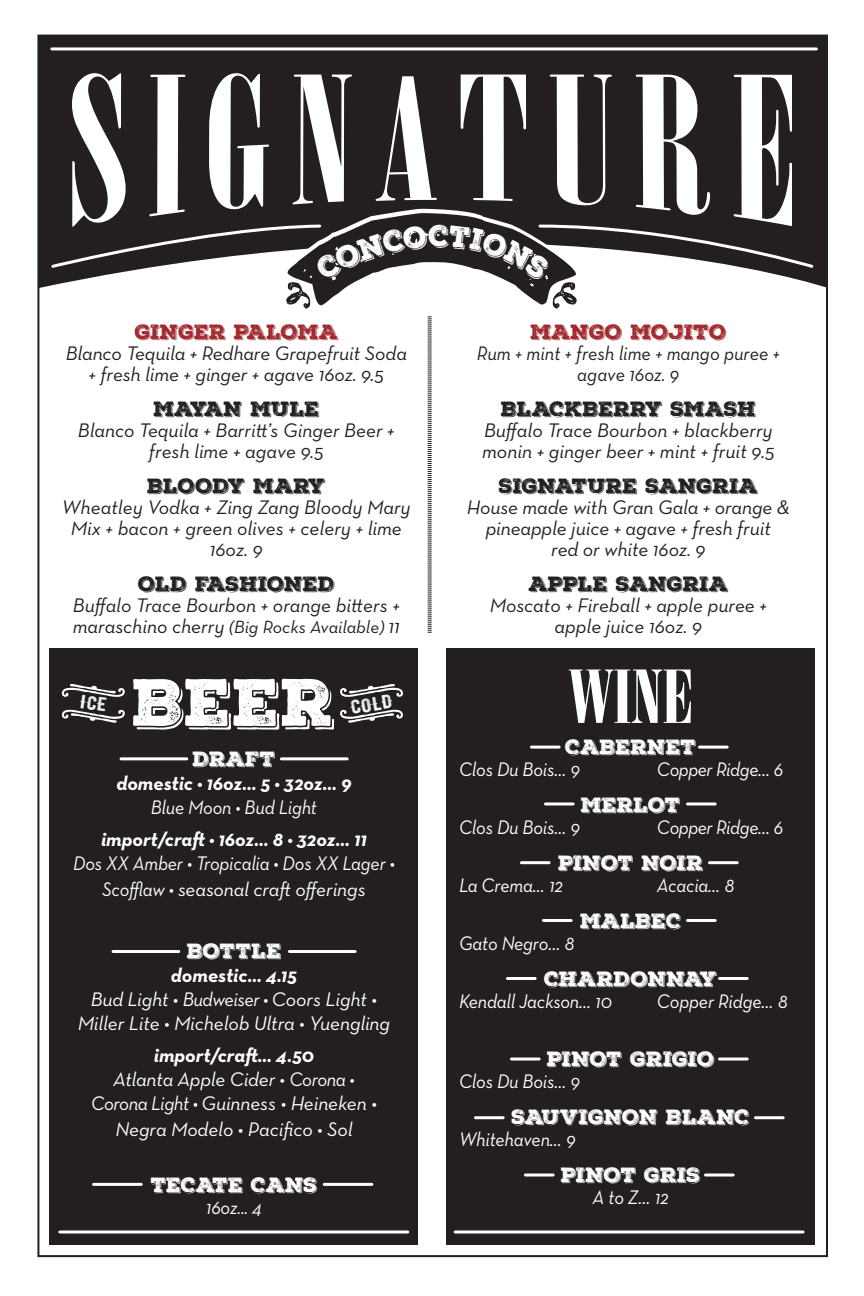
<style>
.page{position:relative;width:864px;height:1296px;background:#fff}
.page>*{position:absolute;margin:0;border:0;box-sizing:border-box;transform-origin:0 0}
.t1{font:74px "Onyx BT";color:#fff;scale:1.09 1}
.t2{font:64.8px "Nexa Rust Slab Black Shadow 01";color:#fff}
.t3{font:28.8px "Nexa Rust Slab Black Shadow 01";color:#fff;scale:.95 1}
.t4{font:italic 20px/21px "Neutraface Text";color:#231f20;text-align:center}
.t5{font:italic 20px/26px "Neutraface Text";letter-spacing:-.01em;color:#fff;text-align:center;scale:.93 1}
.t6{font:italic 20px/24px "Neutraface Text";letter-spacing:-.01em;color:#fff;text-align:center}
.t7{font:20px "Nexa Rust Slab Black Shadow 01";letter-spacing:.005em;color:#fff}
.t8{font:italic 700 20px "Neutraface Text";color:#fff}
.t9{font:20px "Nexa Rust Slab Black Shadow 01";color:#231f20}
.t10{font:italic 20px/21px "Neutraface Text";color:#231f20;text-align:center;scale:.94 1}
.t11{font:20px "Nexa Rust Slab Black Shadow 01";letter-spacing:.01em;color:#a1292e}
.t12{font:19.4px "BERNIERDISTRESSED";color:#fff;scale:1.25 1}
.t13{font:italic 18px "Neutraface Text";color:#231f20}
.s1{font-size:20px}
</style>
<div class="page">
<div style="left:49px;top:648px;width:369px;height:596px;background:#231f20"></div>
<div style="left:446px;top:648px;width:369px;height:596px;background:#231f20"></div>
<div style="left:39px;top:36px;width:789px;height:252px;background:#231f20"></div>
<hr style="left:52px;top:47px;width:764px;height:3px;background:#fff">
<svg style="left:60px;top:1230px;width:348px;height:4px"></svg>
<svg style="left:455px;top:1230px;width:348px;height:4px"></svg>
<hr style="left:121px;top:757px;width:66px;height:3px;background:#fff">
<hr style="left:113px;top:950px;width:66px;height:3px;background:#fff">
<hr style="left:94px;top:1183px;width:47px;height:3px;background:#fff">
<hr style="left:324px;top:1183px;width:48px;height:3px;background:#fff">
<hr style="left:281px;top:757px;width:66px;height:3px;background:#fff">
<hr style="left:289px;top:950px;width:66px;height:3px;background:#fff">
<svg style="left:428px;top:316px;width:4px;height:317px"></svg>
<svg style="left:340px;top:710px;width:63px;height:13px"></svg>
<svg style="left:340px;top:684px;width:63px;height:13px"></svg>
<hr style="left:699px;top:746px;width:28px;height:3px;background:#fff">
<hr style="left:687px;top:802px;width:28px;height:3px;background:#fff">
<hr style="left:709px;top:861px;width:28px;height:3px;background:#fff">
<hr style="left:687px;top:919px;width:28px;height:3px;background:#fff">
<hr style="left:719px;top:977px;width:28px;height:3px;background:#fff">
<hr style="left:719px;top:1058px;width:28px;height:3px;background:#fff">
<hr style="left:755px;top:1116px;width:28px;height:3px;background:#fff">
<hr style="left:705px;top:1174px;width:28px;height:3px;background:#fff">
<hr style="left:531px;top:746px;width:28px;height:3px;background:#fff">
<hr style="left:545px;top:802px;width:28px;height:3px;background:#fff">
<hr style="left:521px;top:861px;width:28px;height:3px;background:#fff">
<hr style="left:543px;top:919px;width:28px;height:3px;background:#fff">
<hr style="left:507px;top:977px;width:28px;height:3px;background:#fff">
<hr style="left:511px;top:1058px;width:28px;height:3px;background:#fff">
<hr style="left:475px;top:1116px;width:28px;height:3px;background:#fff">
<hr style="left:525px;top:1174px;width:28px;height:3px;background:#fff">
<svg style="left:50px;top:73px;width:765px;height:236px"></svg>
<svg style="left:62px;top:684px;width:63px;height:39px"></svg>
<h3 class="t3" style="left:428px;top:216px;width:23px">C</h3>
<p class="t11" style="left:135px;top:318px;width:205px">GINGER PALOMA</p>
<p class="t4" style="left:66px;top:342px;width:343px">Blanco Tequila + Redhare Grapefruit Soda + fresh lime + ginger + agave 16oz. 9.5</p>
<p class="t9" style="left:153px;top:395px;width:168px">MAYAN MULE</p>
<p class="t4" style="left:78px;top:419px;width:318px">Blanco Tequila + Barritt’s Ginger Beer + fresh lime + agave 9.5</p>
<p class="t9" style="left:147px;top:472px;width:180px">BLOODY MARY</p>
<p class="t4" style="left:62px;top:496px;width:350px">Wheatley Vodka + Zing Zang Bloody Mary<br>Mix + bacon + green olives + celery + lime<br>16oz. 9</p>
<p class="t9" style="left:138px;top:570px;width:198px">OLD FASHIONED</p>
<p class="t4" style="left:73px;top:594px;width:328px">Buffalo Trace Bourbon + orange bitters +</p>
<p class="t13" style="left:73px;top:615px;width:329px"><span class="s1">maraschino cherry</span> (Big Rocks Available) <span class="s1">11</span></p>
<p class="t11" style="left:530px;top:318px;width:198px">MANGO MOJITO</p>
<p class="t10" style="left:477px;top:342px;width:324px">Rum + mint + fresh lime + mango puree + agave 16oz. 9</p>
<p class="t9" style="left:501px;top:395px;width:257px">BLACKBERRY SMASH</p>
<p class="t4" style="left:482px;top:419px;width:294px;text-align:left">Buffalo Trace Bourbon + blackberry monin + ginger beer + mint + fruit 9.5</p>
<p class="t9" style="left:499px;top:472px;width:260px">SIGNATURE SANGRIA</p>
<p class="t4" style="left:467px;top:496px;width:325px">House made with Gran Gala + orange &amp; pineapple juice + agave + fresh fruit<br>red or white 16oz. 9</p>
<p class="t9" style="left:529px;top:570px;width:201px">APPLE SANGRIA</p>
<p class="t4" style="left:490px;top:594px;width:279px">Moscato + Fireball + apple puree + apple juice 16oz. 9</p>
<h2 class="t2" style="left:132px;top:659px;width:204px">BEER</h2>
<h1 class="t1" style="left:569px;top:655px;width:115px">WINE</h1>
<p class="t12" style="left:348px;top:692px;width:36px;rotate:-9deg">COLD</p>
<p class="t7" style="left:193px;top:746px;width:84px">DRAFT</p>
<p class="t8" style="left:116px;top:771px;width:237px">domestic • 16oz… 5 • 32oz… 9</p>
<p class="t5" style="left:151px;top:794px;width:180px">Blue Moon • Bud Light</p>
<p class="t8" style="left:101px;top:827px;width:267px">import/craft • 16oz… 8 • 32oz… 11</p>
<p class="t5" style="left:73px;top:850px;width:348px">Dos XX Amber • Tropicalia • Dos XX Lager •<br>Scofflaw • seasonal craft offerings</p>
<p class="t7" style="left:187px;top:938px;width:96px">BOTTLE</p>
<p class="t8" style="left:171px;top:963px;width:128px">domestic… 4.15</p>
<p class="t6" style="left:78px;top:987px;width:314px">Bud Light • Budweiser • Coors Light •<br>Miller Lite • Michelob Ultra • Yuengling</p>
<p class="t8" style="left:154px;top:1043px;width:162px">import/craft… 4.50</p>
<p class="t6" style="left:91px;top:1067px;width:287px">Atlanta Apple Cider • Corona •<br>Corona Light • Guinness • Heineken •</p>
<p class="t6" style="left:116px;top:1117px;width:238px">Negra Modelo • Pacifico • Sol</p>
<p class="t7" style="left:151px;top:1172px;width:168px">TECATE CANS</p>
<p class="t5" style="left:206px;top:1194px;width:61px">16oz... 4</p>
<p class="t7" style="left:565px;top:734px;width:132px">CABERNET</p>
<p class="t5" style="left:459px;top:756px;width:132px">Clos Du Bois… 9</p>
<p class="t5" style="left:657px;top:756px;width:137px">Copper Ridge… 6</p>
<p class="t7" style="left:581px;top:792px;width:101px">MERLOT</p>
<p class="t5" style="left:459px;top:814px;width:132px">Clos Du Bois… 9</p>
<p class="t5" style="left:657px;top:814px;width:137px">Copper Ridge… 6</p>
<p class="t7" style="left:558px;top:850px;width:147px">PINOT NOIR</p>
<p class="t5" style="left:459px;top:872px;width:113px">La Crema… 12</p>
<p class="t5" style="left:657px;top:872px;width:85px">Acacia… 8</p>
<p class="t7" style="left:580px;top:908px;width:102px">MALBEC</p>
<p class="t5" style="left:459px;top:930px;width:126px">Gato Negro… 8</p>
<p class="t7" style="left:544px;top:966px;width:175px">CHARDONNAY</p>
<p class="t5" style="left:459px;top:988px;width:166px">Kendall Jackson… 10</p>
<p class="t5" style="left:657px;top:988px;width:142px">Copper Ridge… 8</p>
<p class="t7" style="left:547px;top:1046px;width:169px">PINOT GRIGIO</p>
<p class="t5" style="left:459px;top:1068px;width:132px">Clos Du Bois… 9</p>
<p class="t7" style="left:511px;top:1104px;width:240px">SAUVIGNON BLANC</p>
<p class="t5" style="left:459px;top:1126px;width:127px">Whitehaven… 9</p>
<p class="t7" style="left:561px;top:1162px;width:141px">PINOT GRIS</p>
<p class="t5" style="left:593px;top:1184px;width:83px">A to Z… 12</p>
</div>
